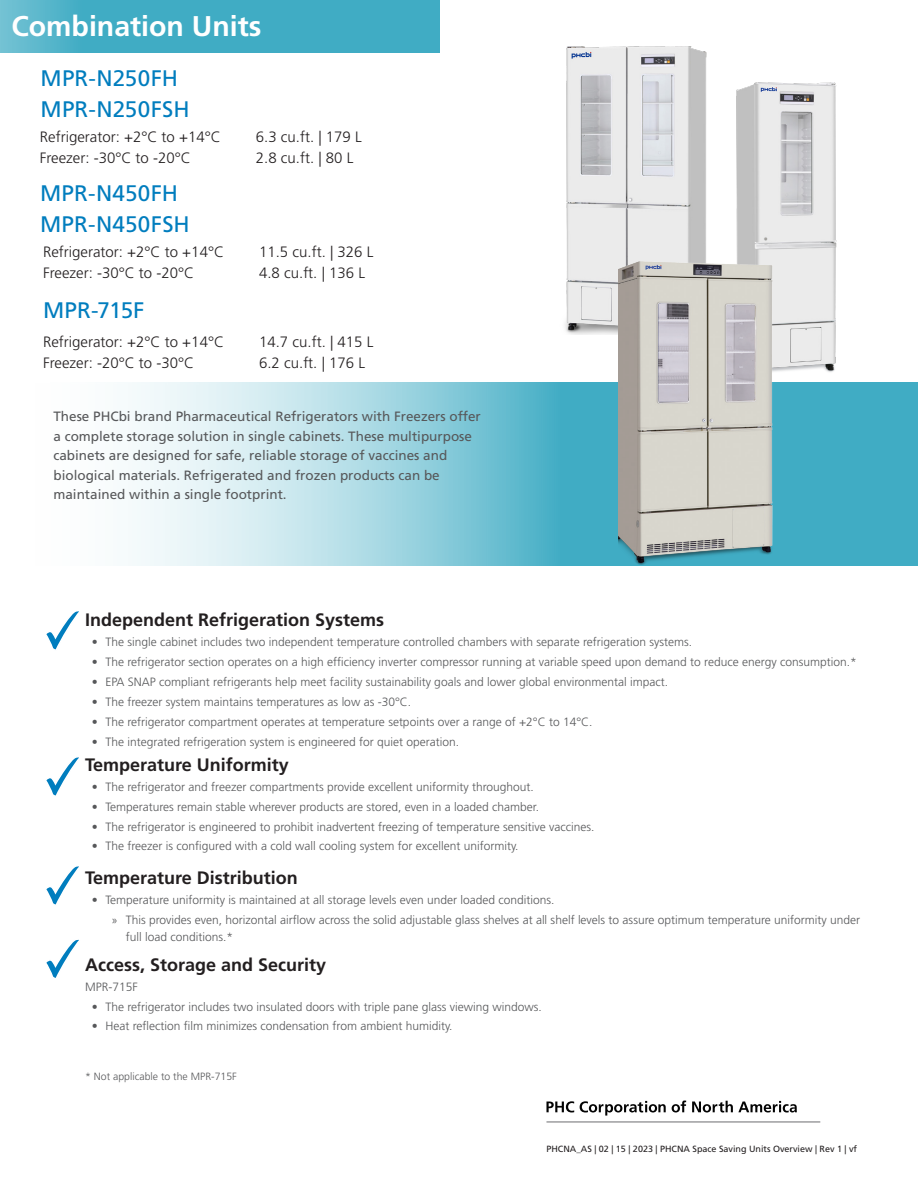
<style>
.page{position:relative;width:918px;height:1188px;background:#fff}
.page>*{position:absolute;margin:0;border:0;box-sizing:border-box;transform-origin:0 0}
.Bullets{font:700 28.5px "Frutiger LT Std";color:#fff}
.Green_Headlines{font:22.5px "Frutiger LT Std";letter-spacing:.005em;color:#007dbe}
.Bullets-2{font:700 18px "Frutiger LT Std";color:#231f20}
.Bullets-3{font:300 15px "Frutiger LT Std";color:#231f20}
.t1{font:13.5px/19.5px "Frutiger LT Std";color:#57585a}
.Bullets-4{font:300 12px/16.5px "Frutiger LT Std";color:#57585a}
.Bullets-5{font:300 10.5px "Frutiger LT Std";color:#57585a}
.t2{font:9px "Frutiger LT Std";color:#231f20}
.s1{font-family:"Myriad Pro";font-weight:400}
</style>
<div class="page">
<svg style="left:132px;top:383px;width:786px;height:183px;background:#8accda"></svg>
<svg style="left:46px;top:611px;width:33px;height:39px"></svg>
<svg style="left:46px;top:757px;width:33px;height:39px"></svg>
<svg style="left:46px;top:866px;width:33px;height:39px"></svg>
<img style="left:565px;top:46px;width:142px;height:288px">
<img style="left:736px;top:83px;width:101px;height:289px">
<img style="left:619px;top:261px;width:155px;height:304px">
<svg style="left:46px;top:939px;width:33px;height:39px"></svg>
<div style="left:0;top:0;width:440px;height:53px;background:#40acc4"></div>
<svg style="left:546px;top:1101px;width:28px;height:11px"></svg>
<svg style="left:580px;top:1101px;width:86px;height:15px"></svg>
<svg style="left:672px;top:1101px;width:14px;height:12px"></svg>
<svg style="left:692px;top:1101px;width:105px;height:12px"></svg>
<hr style="left:546px;top:1122px;width:274px;height:1px;background:#6c6d70">
<p class="Bullets" style="left:11px;top:10px;width:252px">Combination Units</p>
<p class="Green_Headlines" style="left:40px;top:65px;width:139px">MPR-N250FH</p>
<p class="Green_Headlines" style="left:40px;top:96px;width:151px">MPR-N250FSH</p>
<p class="Bullets-3" style="left:40px;top:128px;width:182px">Refrigerator: +2°C to +14°C</p>
<p class="Bullets-3" style="left:256px;top:128px;width:107px">6.3 cu.ft. | 179 L</p>
<p class="Bullets-3" style="left:40px;top:150px;width:152px">Freezer: -30°C to -20°C</p>
<p class="Bullets-3" style="left:256px;top:150px;width:99px">2.8 cu.ft. | 80 L</p>
<p class="Green_Headlines" style="left:40px;top:180px;width:140px">MPR-N450FH</p>
<p class="Green_Headlines" style="left:40px;top:211px;width:151px">MPR-N450FSH</p>
<p class="Bullets-3" style="left:43px;top:243px;width:182px">Refrigerator: +2°C to +14°C</p>
<p class="Bullets-3" style="left:259px;top:243px;width:116px">11.5 cu.ft. | 326 L</p>
<p class="Bullets-3" style="left:43px;top:265px;width:152px">Freezer: -30°C to -20°C</p>
<p class="Bullets-3" style="left:259px;top:265px;width:107px">4.8 cu.ft. | 136 L</p>
<p class="Green_Headlines" style="left:43px;top:297px;width:103px">MPR-715F</p>
<p class="Bullets-3" style="left:43px;top:333px;width:182px">Refrigerator: +2°C to +14°C</p>
<p class="Bullets-3" style="left:259px;top:333px;width:116px">14.7 cu.ft. | 415 L</p>
<p class="Bullets-3" style="left:43px;top:354px;width:152px">Freezer: -20°C to -30°C</p>
<p class="Bullets-3" style="left:259px;top:354px;width:107px">6.2 cu.ft. | 176 L</p>
<h3 class="t1" style="left:53px;top:407px;width:429px">These PHCbi brand Pharmaceutical Refrigerators with Freezers offer a complete storage solution in single cabinets. These multipurpose cabinets are designed for safe, reliable storage of vaccines and biological materials. Refrigerated and frozen products can be maintained within a single footprint.</h3>
<p class="Bullets-2" style="left:85px;top:610px;width:301px">Independent Refrigeration Systems</p>
<p class="Bullets-4" style="left:92px;top:634px;width:602px">• The single cabinet includes two independent temperature controlled chambers with separate refrigeration systems.</p>
<p class="Bullets-4" style="left:92px;top:654px;width:766px">• The refrigerator section operates on a high efficiency inverter compressor running at variable speed upon demand to reduce energy consumption.*</p>
<p class="Bullets-4" style="left:92px;top:674px;width:578px">• EPA SNAP compliant refrigerants help meet facility sustainability goals and lower global environmental impact.</p>
<p class="Bullets-4" style="left:92px;top:694px;width:321px">• The freezer system maintains temperatures as low as -30°C.</p>
<p class="Bullets-4" style="left:92px;top:714px;width:502px">• The refrigerator compartment operates at temperature setpoints over a range of +2°C to 14°C.</p>
<p class="Bullets-4" style="left:92px;top:733px;width:369px">• The integrated refrigeration system is engineered for quiet operation.</p>
<p class="Bullets-2" style="left:85px;top:754px;width:205px">Temperature Uniformity</p>
<p class="Bullets-4" style="left:92px;top:779px;width:443px">• The refrigerator and freezer compartments provide excellent uniformity throughout.</p>
<p class="Bullets-4" style="left:92px;top:799px;width:449px">• Temperatures remain stable wherever products are stored, even in a loaded chamber.</p>
<p class="Bullets-4" style="left:92px;top:818px;width:504px">• The refrigerator is engineered to prohibit inadvertent freezing of temperature sensitive vaccines.</p>
<p class="Bullets-4" style="left:92px;top:838px;width:428px">• The freezer is configured with a cold wall cooling system for excellent uniformity.</p>
<p class="Bullets-2" style="left:85px;top:868px;width:214px">Temperature Distribution</p>
<p class="Bullets-4" style="left:92px;top:892px;width:464px">• Temperature uniformity is maintained at all storage levels even under loaded conditions.</p>
<p class="Bullets-4" style="left:126px;top:912px;width:736px;text-indent:-14px"><span class="s1">»</span> This provides even, horizontal airflow across the solid adjustable glass shelves at all shelf levels to assure optimum temperature uniformity under full load conditions.*</p>
<p class="Bullets-2" style="left:85px;top:954px;width:243px">Access, Storage and Security</p>
<p class="Bullets-4" style="left:85px;top:978px;width:54px">MPR-715F</p>
<p class="Bullets-4" style="left:92px;top:998px;width:452px">• The refrigerator includes two insulated doors with triple pane glass viewing windows.</p>
<p class="Bullets-4" style="left:92px;top:1018px;width:362px">• Heat reflection film minimizes condensation from ambient humidity.</p>
<p class="Bullets-5" style="left:85px;top:1071px;width:153px">* Not applicable to the MPR-715F</p>
<p class="t2" style="left:546px;top:1143px;width:312px">PHCNA_AS | 02 | 15 | 2023 | PHCNA Space Saving Units Overview | Rev 1 | vf</p>
</div>
